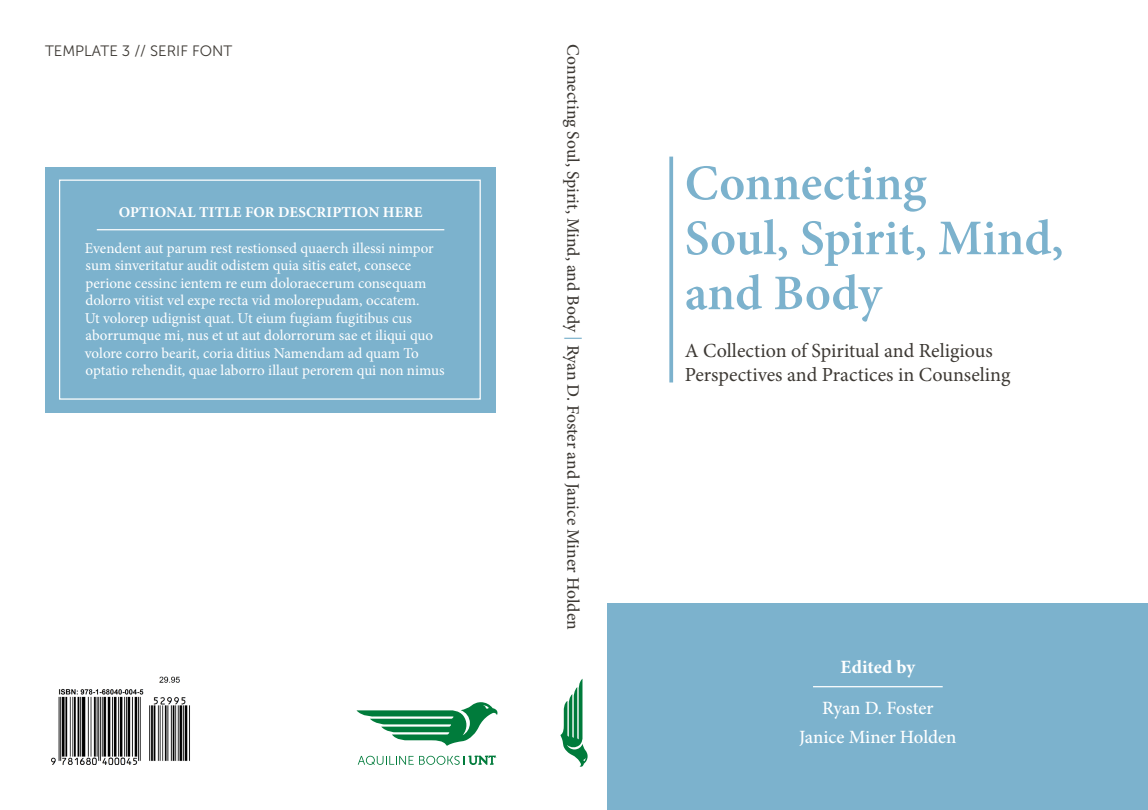
<style>
.page{position:relative;width:1148px;height:810px;background:#fff}
.page>*{position:absolute;margin:0;border:0;box-sizing:border-box;transform-origin:0 0}
.t1{font:600 50px/55px "Minion Pro";color:#7cb2cd}
.t2{font:20px/24px "Minion Pro";color:#3d3934}
.t3{font:500 18.75px "Minion Pro";color:#fff}
.t4{font:700 18.75px "Minion Pro";color:#fff}
.t5{font:500 17.5px "Minion Pro";letter-spacing:-.005em;color:#3d3934}
.t6{font:15px/17.5px "Minion Pro";color:#fff}
.t7{font:700 15px "Minion Pro";letter-spacing:.01em;color:#fff}
.t8{font:15px "Museo Sans 300";color:#3d3934}
.s1{color:#7cb2cd}
</style>
<div class="page">
<svg style="left:356px;top:702px;width:141px;height:44px"></svg>
<svg style="left:358px;top:756px;width:139px;height:9px"></svg>
<div style="left:608px;top:603px;width:540px;height:207px;background:#7cb2cd"></div>
<img style="left:51px;top:676px;width:139px;height:89px">
<hr style="left:813px;top:686px;width:129px;height:1px;background:#fff">
<svg style="left:669px;top:157px;width:4px;height:226px"></svg>
<div style="left:45px;top:167px;width:450px;height:245px;background:#7cb2cd"></div>
<div style="left:59px;top:180px;width:422px;height:220px;border:1px solid #fff"></div>
<hr style="left:97px;top:229px;width:347px;height:1px;background:#fff">
<svg style="left:560px;top:679px;width:27px;height:88px"></svg>
<p class="t8" style="left:45px;top:43px;width:189px">TEMPLATE 3 // SERIF FONT</p>
<p class="t5" style="left:585px;top:44px;width:587px;rotate:90deg">Connecting Soul, Spirit, Mind, and Body <span class="s1">|</span> Ryan D. Foster and Janice Miner Holden</p>
<p class="t7" style="left:119px;top:202px;width:305px">OPTIONAL TITLE FOR DESCRIPTION HERE</p>
<p class="t6" style="left:85px;top:239px;width:361px">Evendent aut parum rest restionsed quaerch illessi nimpor sum sinveritatur audit odistem quia sitis eatet, consece perione cessinc ientem re eum doloraecerum consequam dolorro vitist vel expe recta vid molorepudam, occatem.<br>Ut volorep udignist quat. Ut eium fugiam fugitibus cus aborrumque mi, nus et ut aut dolorrorum sae et iliqui quo volore corro bearit, coria ditius Namendam ad quam To optatio rehendit, quae laborro illaut perorem qui non nimus</p>
<p class="t1" style="left:684px;top:155px;width:380px">Connecting<br>Soul, Spirit, Mind, and Body</p>
<p class="t2" style="left:684px;top:338px;width:327px">A Collection of Spiritual and Religious<br>Perspectives and Practices in Counseling</p>
<p class="t4" style="left:840px;top:654px;width:76px">Edited by</p>
<p class="t3" style="left:822px;top:696px;width:113px">Ryan D. Foster</p>
<p class="t3" style="left:799px;top:724px;width:159px">Janice Miner Holden</p>
</div>
